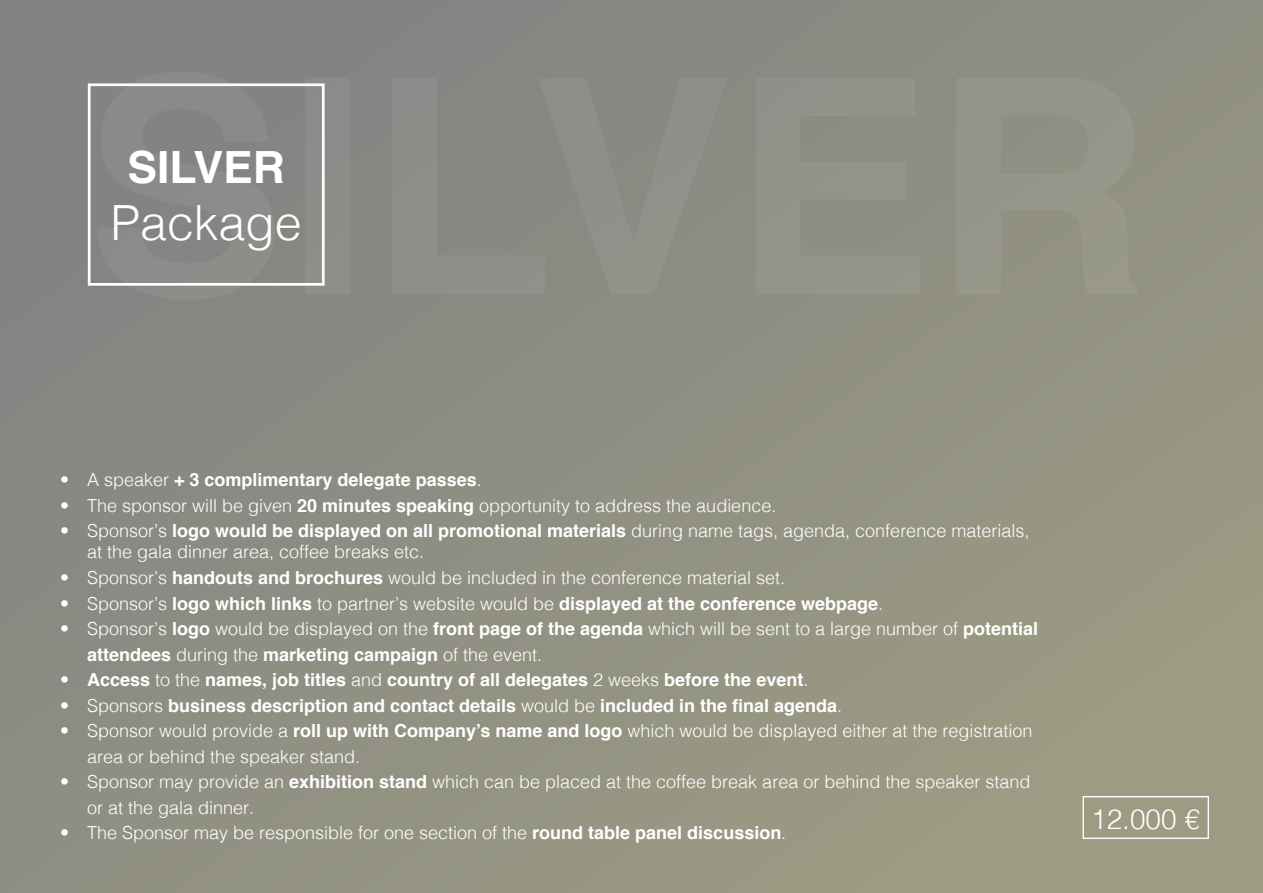
<style>
.page{position:relative;width:1263px;height:893px;background:#8f8f83}
.page>*{position:absolute;margin:0;border:0;box-sizing:border-box;transform-origin:0 0}
.t1{font:300 48.45px "Helvetica";color:#fff}
.t2{font:700 44.4px "Helvetica";color:#fff}
.t3{font:300 27.9px "Helvetica";color:#fff}
.t4{font:300 18px/25.5px "Helvetica";color:#fff}
.t5{font:700 18px "Helvetica";color:#fff}
.s1{font-weight:300}
.s2{font-weight:700}
</style>
<div class="page">
<div style="left:88px;top:83px;width:237px;height:203px;border:3px solid #fff"></div>
<div style="left:1082px;top:796px;width:127px;height:43px;border:1px solid #fff"></div>
<h2 class="t2" style="left:128px;top:131px;width:159px">SILVER</h2>
<h1 class="t1" style="left:111px;top:182px;width:193px">Package</h1>
<p class="t5" style="left:60px;top:466px;width:423px"><span class="s1">• A speaker</span> + 3 complimentary delegate passes<span class="s1">.</span></p>
<p class="t4" style="left:60px;top:492px;width:718px">• The sponsor will be given <span class="s2">20 minutes speaking</span> opportunity to address the audience.</p>
<p class="t4" style="left:87px;top:519px;width:944px;line-height:21px;text-indent:-27px">• Sponsor’s <span class="s2">logo would be displayed on all promotional materials</span> during name tags, agenda, conference materials, at the gala dinner area, coffee breaks etc.</p>
<p class="t4" style="left:60px;top:564px;width:727px">• Sponsor’s <span class="s2">handouts and brochures</span> would be included in the conference material set.</p>
<p class="t5" style="left:60px;top:589px;width:825px"><span class="s1">• Sponsor’s</span> logo which links <span class="s1">to partner’s website would be</span> displayed at the conference webpage<span class="s1">.</span></p>
<p class="t4" style="left:87px;top:615px;width:953px;text-indent:-27px">• Sponsor’s <span class="s2">logo</span> would be displayed on the <span class="s2">front page of the agenda</span> which will be sent to a large number of <span class="s2">potential attendees</span> during the <span class="s2">marketing campaign</span> of the event.</p>
<p class="t5" style="left:60px;top:665px;width:750px"><span class="s1">•</span> Access <span class="s1">to the</span> names, job titles <span class="s1">and</span> country of all delegates <span class="s1">2 weeks</span> before the event<span class="s1">.</span></p>
<p class="t5" style="left:60px;top:691px;width:784px"><span class="s1">• Sponsors</span> business description and contact details <span class="s1">would be</span> included in the final agenda<span class="s1">.</span></p>
<p class="t4" style="left:87px;top:717px;width:947px;text-indent:-27px">• Sponsor would provide a <span class="s2">roll up with Company’s name and logo</span> which would be displayed either at the registration area or behind the speaker stand.</p>
<p class="t4" style="left:87px;top:768px;width:945px;text-indent:-27px">• Sponsor may provide an <span class="s2">exhibition stand</span> which can be placed at the coffee break area or behind the speaker stand or at the gala dinner.</p>
<p class="t4" style="left:60px;top:819px;width:728px">• The Sponsor may be responsible for one section of the <span class="s2">round table panel discussion</span>.</p>
<h3 class="t3" style="left:1091px;top:796px;width:110px">12.000 €</h3>
</div>
